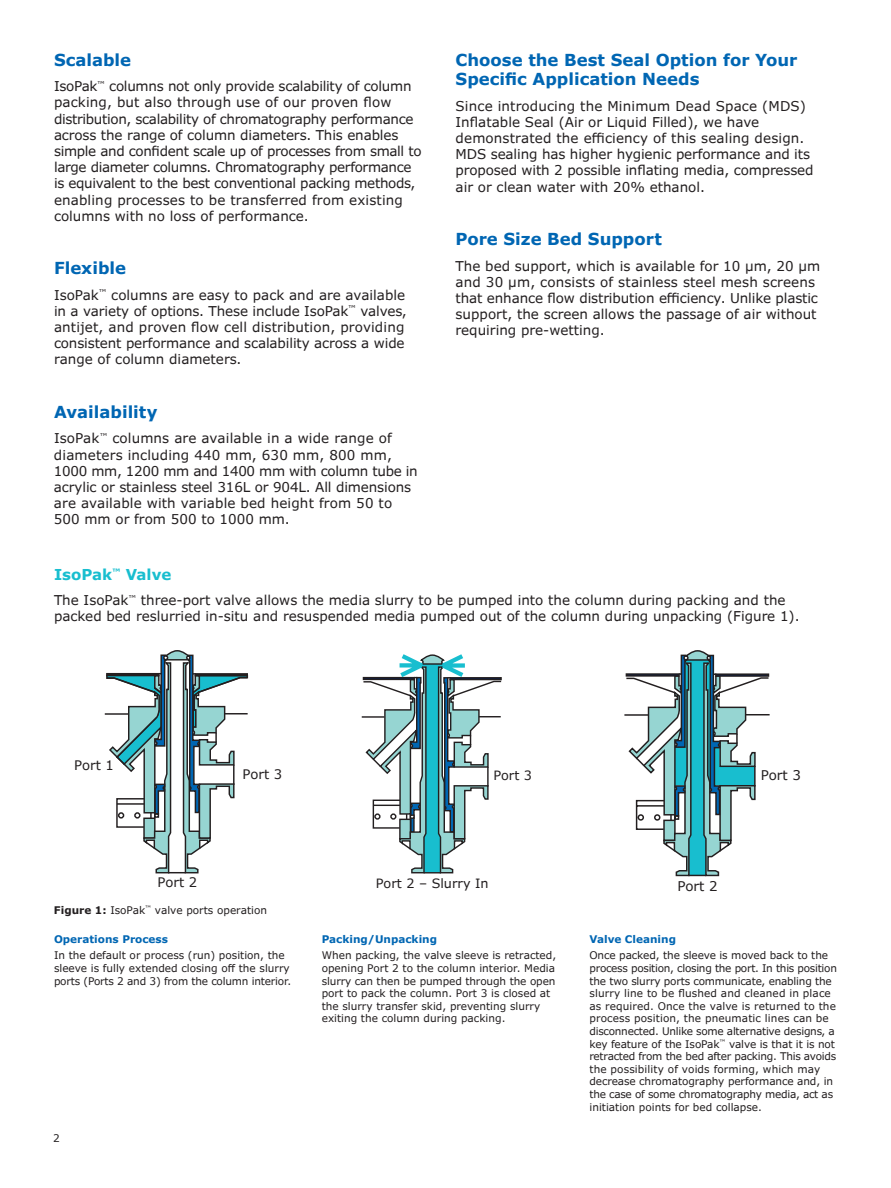
<style>
.page{position:relative;width:891px;height:1188px;background:#fff}
.page>*{position:absolute;margin:0;border:0;box-sizing:border-box;transform-origin:0 0}
.t1{font:700 16.5px/19.5px "Verdana Pro";color:#0066b3}
.t2{font:700 15px "Verdana Pro";color:#18becf}
.t3{font:13.5px/16.2px "Verdana Pro";color:#231f20}
.t4{font:13.5px/16.2px "Verdana Pro";letter-spacing:-.02em;color:#231f20}
.t5{font:13.35px "Verdana Pro";color:#231f20}
.t6{font:13.2px "Verdana Pro";color:#231f20}
.t7{font:12.75px "Verdana Pro";color:#231f20}
.t8{font:10.5px/12.6px "Verdana Pro";color:#231f20}
.t9{font:700 10.5px "Verdana Pro";color:#0066b3}
.s1{font-weight:700}
</style>
<div class="page">
<svg style="left:105px;top:650px;width:144px;height:224px"></svg>
<svg style="left:362px;top:654px;width:140px;height:220px"></svg>
<hr style="left:624px;top:714px;width:24px;height:2px;background:#231f20">
<svg style="left:625px;top:650px;width:145px;height:227px"></svg>
<p class="t1" style="left:54px;top:50px;width:79px">Scalable</p>
<p class="t4" style="left:54px;top:78px;width:369px">IsoPak<sup>™</sup> columns not only provide scalability of column packing, but also through use of our proven flow distribution, scalability of chromatography performance across the range of column diameters. This enables simple and confident scale up of processes from small to large diameter columns. Chromatography performance is equivalent to the best conventional packing methods, enabling processes to be transferred from existing columns with no loss of performance.</p>
<p class="t1" style="left:54px;top:259px;width:74px">Flexible</p>
<p class="t3" style="left:54px;top:287px;width:354px">IsoPak<sup>™</sup> columns are easy to pack and are available in a variety of options. These include IsoPak<sup>™</sup> valves, antijet, and proven flow cell distribution, providing consistent performance and scalability across a wide range of column diameters.</p>
<p class="t1" style="left:54px;top:403px;width:105px">Availability</p>
<p class="t3" style="left:54px;top:431px;width:365px">IsoPak<sup>™</sup> columns are available in a wide range of diameters including 440 mm, 630 mm, 800 mm, 1000 mm, 1200 mm and 1400 mm with column tube in acrylic or stainless steel 316L or 904L. All dimensions are available with variable bed height from 50 to 500 mm or from 500 to 1000 mm.</p>
<p class="t1" style="left:456px;top:50px;width:343px">Choose the Best Seal Option for Your<br>Specific Application Needs</p>
<p class="t3" style="left:456px;top:98px;width:360px">Since introducing the Minimum Dead Space (MDS)<br>Inflatable Seal (Air or Liquid Filled), we have demonstrated the efficiency of this sealing design.<br>MDS sealing has higher hygienic performance and its proposed with 2 possible inflating media, compressed air or clean water with 20% ethanol.</p>
<p class="t1" style="left:456px;top:230px;width:208px">Pore Size Bed Support</p>
<p class="t3" style="left:456px;top:258px;width:366px">The bed support, which is available for 10 μm, 20 μm and 30 μm, consists of stainless steel mesh screens that enhance flow distribution efficiency. Unlike plastic support, the screen allows the passage of air without requiring pre-wetting.</p>
<p class="t2" style="left:54px;top:565px;width:119px">IsoPak<sup>™</sup> Valve</p>
<p class="t3" style="left:54px;top:592px;width:747px">The IsoPak<sup>™</sup> three-port valve allows the media slurry to be pumped into the column during packing and the packed bed reslurried in-situ and resuspended media pumped out of the column during unpacking (Figure 1).</p>
<p class="t6" style="left:74px;top:757px;width:41px">Port 1</p>
<p class="t6" style="left:242px;top:766px;width:41px">Port 3</p>
<p class="t7" style="left:493px;top:767px;width:40px">Port 3</p>
<p class="t5" style="left:761px;top:766px;width:42px">Port 3</p>
<p class="t6" style="left:158px;top:874px;width:41px">Port 2</p>
<p class="t8" style="left:54px;top:904px;width:215px"><span class="s1">Figure 1:</span> IsoPak<sup>™</sup> valve ports operation</p>
<p class="t9" style="left:54px;top:933px;width:116px">Operations Process</p>
<p class="t8" style="left:54px;top:949px;width:239px">In the default or process (run) position, the sleeve is fully extended closing off the slurry ports (Ports 2 and 3) from the column interior.</p>
<p class="t7" style="left:376px;top:875px;width:114px">Port 2 – Slurry In</p>
<p class="t9" style="left:322px;top:933px;width:117px">Packing/Unpacking</p>
<p class="t8" style="left:322px;top:949px;width:236px">When packing, the valve sleeve is retracted, opening Port 2 to the column interior. Media slurry can then be pumped through the open port to pack the column. Port 3 is closed at the slurry transfer skid, preventing slurry exiting the column during packing.</p>
<p class="t8" style="left:53px;top:1132px;width:8px">2</p>
<p class="t5" style="left:677px;top:878px;width:42px">Port 2</p>
<p class="t9" style="left:590px;top:933px;width:88px">Valve Cleaning</p>
<p class="t8" style="left:589px;top:949px;width:249px">Once packed, the sleeve is moved back to the process position, closing the port. In this position the two slurry ports communicate, enabling the slurry line to be flushed and cleaned in place as required. Once the valve is returned to the process position, the pneumatic lines can be disconnected. Unlike some alternative designs, a key feature of the IsoPak<sup>™</sup> valve is that it is not retracted from the bed after packing. This avoids the possibility of voids forming, which may decrease chromatography performance and, in the case of some chromatography media, act as initiation points for bed collapse.</p>
</div>
